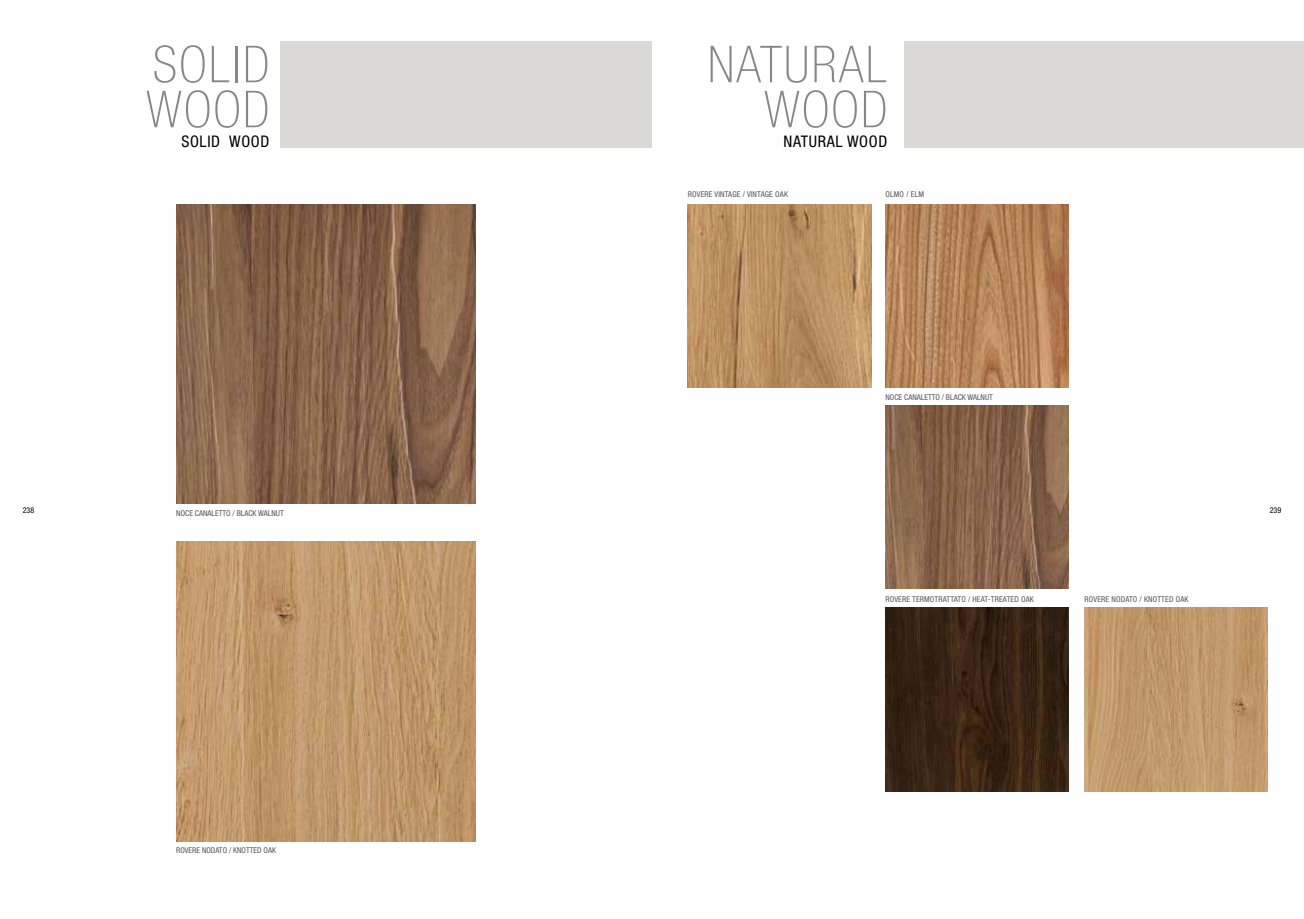
<style>
.page{position:relative;width:1304px;height:919px;background:#fff}
.page>*{position:absolute;margin:0;border:0;box-sizing:border-box;transform-origin:0 0}
.t1{font:100 condensed 51px/45px "Helvetica Neue";letter-spacing:.04em;color:#878786}
.t2{font:condensed 16px "Helvetica Neue";letter-spacing:.04em;color:#000}
.t3{font:condensed 8px "Helvetica Neue";letter-spacing:.02em;color:#565656}
.t4{font:condensed 8px "Helvetica Neue";color:#565656}
.t5{font:condensed 8px "Helvetica Neue";color:#000}
</style>
<div class="page">
<img style="left:176px;top:204px;width:300px;height:300px">
<img style="left:176px;top:541px;width:300px;height:300px">
<div style="left:904px;top:41px;width:400px;height:106px;background:#dbd9d6"></div>
<div style="left:281px;top:41px;width:371px;height:106px;background:#dbd9d6"></div>
<img style="left:688px;top:204px;width:183px;height:183px">
<img style="left:886px;top:204px;width:183px;height:183px">
<img style="left:886px;top:405px;width:183px;height:183px">
<img style="left:886px;top:607px;width:183px;height:184px">
<img style="left:1085px;top:607px;width:183px;height:184px">
<h1 class="t1" style="left:146px;top:41px;width:125px">SOLID<br>WOOD</h1>
<h2 class="t2" style="left:181px;top:132px;width:89px">SOLID WOOD</h2>
<h1 class="t1" style="left:708px;top:41px;width:181px;text-align:right">NATURAL<br>WOOD</h1>
<h2 class="t2" style="left:784px;top:132px;width:105px">NATURAL WOOD</h2>
<p class="t3" style="left:688px;top:190px;width:102px">ROVERE VINTAGE / VINTAGE OAK</p>
<p class="t4" style="left:886px;top:190px;width:40px">OLMO / ELM</p>
<p class="t4" style="left:886px;top:392px;width:109px">NOCE CANALETTO / BLACK WALNUT</p>
<p class="t5" style="left:23px;top:506px;width:13px">238</p>
<p class="t5" style="left:1270px;top:506px;width:13px">239</p>
<p class="t4" style="left:176px;top:508px;width:109px">NOCE CANALETTO / BLACK WALNUT</p>
<p class="t4" style="left:176px;top:845px;width:101px">ROVERE NODATO / KNOTTED OAK</p>
<p class="t3" style="left:886px;top:594px;width:150px">ROVERE TERMOTRATTATO / HEAT-TREATED OAK</p>
<p class="t3" style="left:1085px;top:594px;width:105px">ROVERE NODATO / KNOTTED OAK</p>
</div>
